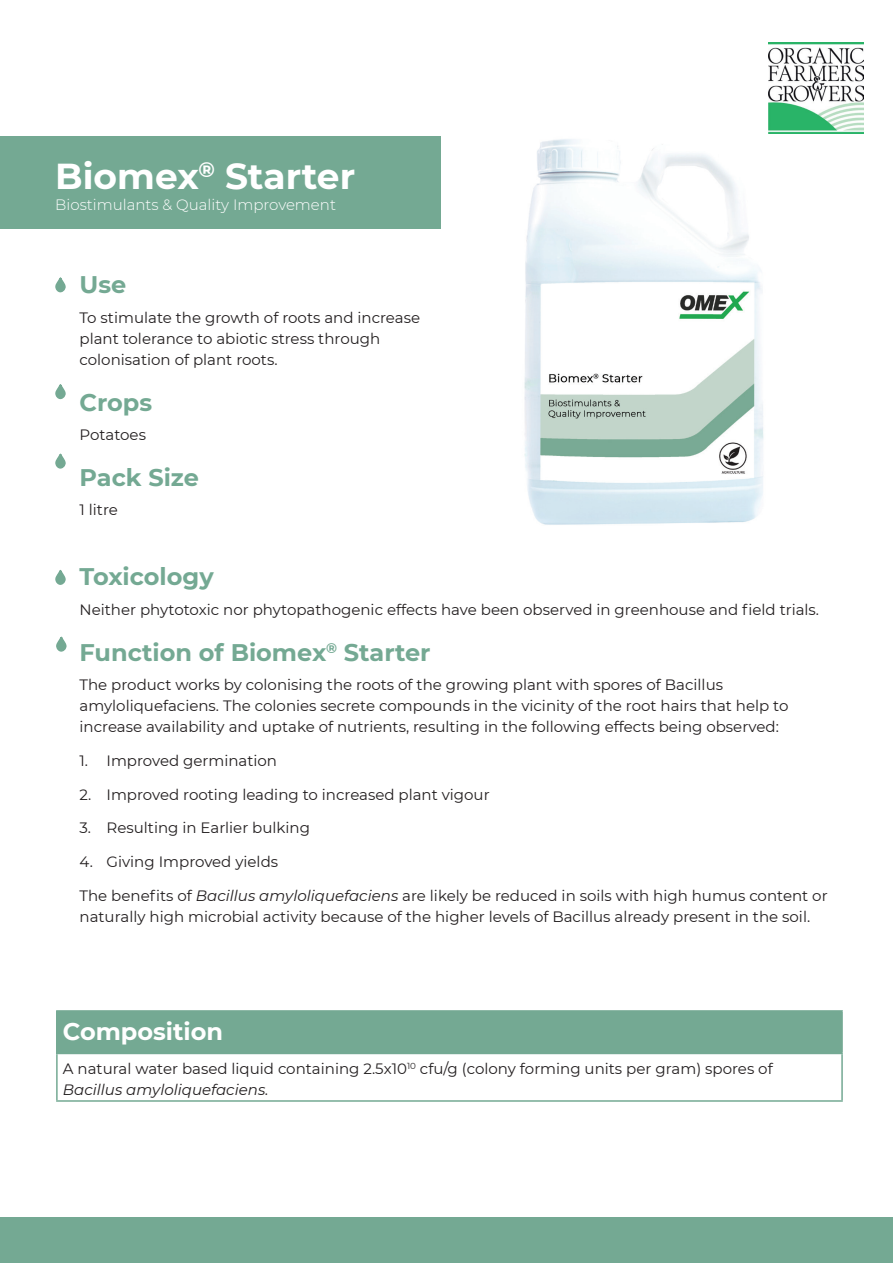
<style>
.page{position:relative;width:893px;height:1263px;background:#fff}
.page>*{position:absolute;margin:0;border:0;box-sizing:border-box;transform-origin:0 0}
.t1{font:700 36px "Montserrat";color:#fff}
.t2{font:700 24px "Montserrat";color:#74a993}
.t3{font:700 24px "Montserrat";color:#fff}
.t4{font:15px/21px "Montserrat";color:#231f20}
.t5{font:300 15px "Montserrat";color:#fff}
.s1{font-style:italic}
</style>
<div class="page">
<svg style="left:58px;top:1054px;width:783px;height:1px"></svg>
<div style="left:0;top:1217px;width:893px;height:46px;background:#74a993"></div>
<div style="left:0;top:136px;width:440px;height:92px;background:#74a993"></div>
<img style="left:768px;top:43px;width:95px;height:90px">
<img style="left:524px;top:139px;width:240px;height:386px">
<svg style="left:55px;top:453px;width:11px;height:16px"></svg>
<svg style="left:55px;top:384px;width:11px;height:16px"></svg>
<svg style="left:55px;top:277px;width:11px;height:16px"></svg>
<svg style="left:56px;top:636px;width:11px;height:16px"></svg>
<svg style="left:55px;top:570px;width:11px;height:15px"></svg>
<div style="left:57px;top:1011px;width:785px;height:42px;background:#74a993"></div>
<hr style="left:56px;top:1010px;width:787px;height:2px;background:#74a993">
<hr style="left:56px;top:1012px;width:2px;height:41px;background:#74a993">
<hr style="left:841px;top:1012px;width:2px;height:41px;background:#74a993">
<hr style="left:56px;top:1053px;width:787px;height:1px;background:#74a993">
<hr style="left:56px;top:1054px;width:2px;height:46px;background:#74a993">
<hr style="left:841px;top:1054px;width:2px;height:46px;background:#74a993">
<hr style="left:56px;top:1100px;width:787px;height:2px;background:#74a993">
<h1 class="t1" style="left:55px;top:150px;width:301px">Biomex<sup>®</sup> Starter</h1>
<p class="t5" style="left:55px;top:194px;width:282px">Biostimulants &amp; Quality Improvement</p>
<h2 class="t2" style="left:80px;top:267px;width:48px">Use</h2>
<p class="t4" style="left:80px;top:306px;width:342px">To stimulate the growth of roots and increase plant tolerance to abiotic stress through colonisation of plant roots.</p>
<h2 class="t2" style="left:80px;top:385px;width:74px">Crops</h2>
<p class="t4" style="left:80px;top:424px;width:68px">Potatoes</p>
<h2 class="t2" style="left:80px;top:460px;width:121px">Pack Size</h2>
<p class="t4" style="left:80px;top:499px;width:40px">1 litre</p>
<h2 class="t2" style="left:80px;top:559px;width:136px">Toxicology</h2>
<p class="t4" style="left:80px;top:598px;width:741px">Neither phytotoxic nor phytopathogenic effects have been observed in greenhouse and field trials.</p>
<h2 class="t2" style="left:80px;top:635px;width:353px">Function of Biomex<sup>®</sup> Starter</h2>
<p class="t4" style="left:80px;top:674px;width:710px">The product works by colonising the roots of the growing plant with spores of Bacillus amyloliquefaciens. The colonies secrete compounds in the vicinity of the root hairs that help to increase availability and uptake of nutrients, resulting in the following effects being observed:</p>
<p class="t4" style="left:80px;top:749px;width:199px">1. Improved germination</p>
<p class="t4" style="left:80px;top:783px;width:412px">2. Improved rooting leading to increased plant vigour</p>
<p class="t4" style="left:80px;top:817px;width:232px">3. Resulting in Earlier bulking</p>
<p class="t4" style="left:80px;top:851px;width:200px">4. Giving Improved yields</p>
<p class="t4" style="left:80px;top:884px;width:750px">The benefits of <span class="s1">Bacillus amyloliquefaciens</span> are likely be reduced in soils with high humus content or naturally high microbial activity because of the higher levels of Bacillus already present in the soil.</p>
<h2 class="t3" style="left:63px;top:1014px;width:162px">Composition</h2>
<p class="t4" style="left:63px;top:1057px;width:711px">A natural water based liquid containing 2.5x10<sup>10</sup> cfu/g (colony forming units per gram) spores of<br><span class="s1">Bacillus amyloliquefaciens.</span></p>
</div>
